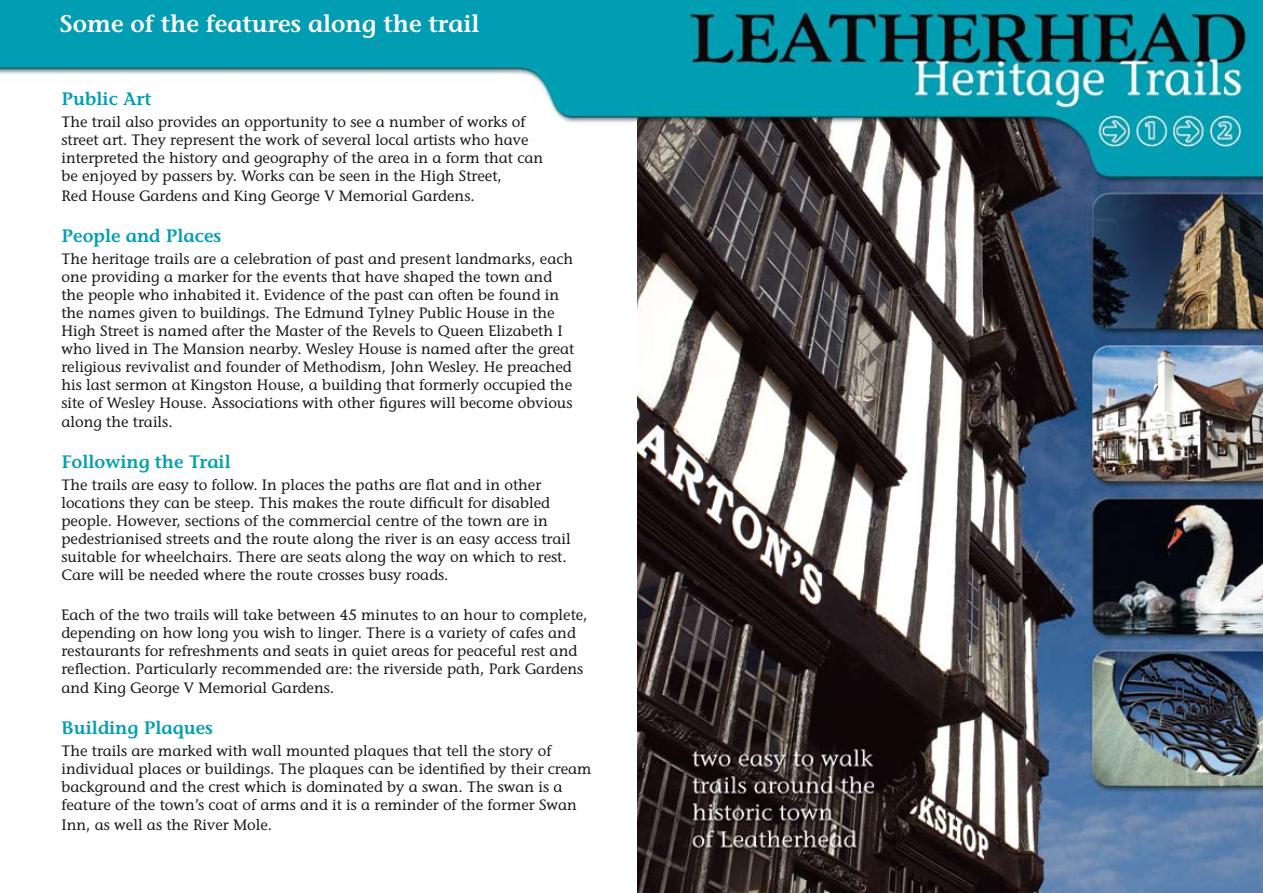
<style>
.page{position:relative;width:1263px;height:893px;background:#fff}
.page>*{position:absolute;margin:0;border:0;box-sizing:border-box;transform-origin:0 0}
.t1{font:600 24px "Stone Informal";color:#fff}
.t2{font:600 18px "Stone Informal";color:#009fb2}
.t3{font:15px/18px "Stone Informal";color:#1b1c20}
</style>
<div class="page">
<img style="left:0;top:0;width:637px;height:123px">
<img style="left:637px;top:0;width:626px;height:893px">
<h1 class="t1" style="left:60px;top:9px;width:421px">Some of the features along the trail</h1>
<p class="t2" style="left:61px;top:88px;width:91px">Public Art</p>
<p class="t3" style="left:61px;top:113px;width:483px">The trail also provides an opportunity to see a number of works of street art. They represent the work of several local artists who have interpreted the history and geography of the area in a form that can be enjoyed by passers by. Works can be seen in the High Street,</p>
<p class="t3" style="left:61px;top:187px;width:415px">Red House Gardens and King George V Memorial Gardens.</p>
<p class="t2" style="left:61px;top:224px;width:161px">People and Places</p>
<p class="t3" style="left:61px;top:250px;width:514px">The heritage trails are a celebration of past and present landmarks, each one providing a marker for the events that have shaped the town and the people who inhabited it. Evidence of the past can often be found in the names given to buildings. The Edmund Tylney Public House in the High Street is named after the Master of the Revels to Queen Elizabeth I who lived in The Mansion nearby. Wesley House is named after the great religious revivalist and founder of Methodism, John Wesley. He preached his last sermon at Kingston House, a building that formerly occupied the site of Wesley House. Associations with other figures will become obvious</p>
<p class="t3" style="left:61px;top:413px;width:113px">along the trails.</p>
<p class="t2" style="left:61px;top:451px;width:171px">Following the Trail</p>
<p class="t3" style="left:61px;top:476px;width:511px">The trails are easy to follow. In places the paths are flat and in other locations they can be steep. This makes the route difficult for disabled people. However, sections of the commercial centre of the town are in pedestrianised streets and the route along the river is an easy access trail suitable for wheelchairs. There are seats along the way on which to rest.<br>Care will be needed where the route crosses busy roads.</p>
<p class="t3" style="left:61px;top:605px;width:528px">Each of the two trails will take between 45 minutes to an hour to complete, depending on how long you wish to linger. There is a variety of cafes and restaurants for refreshments and seats in quiet areas for peaceful rest and reflection. Particularly recommended are: the riverside path, Park Gardens</p>
<p class="t3" style="left:61px;top:679px;width:274px">and King George V Memorial Gardens.</p>
<p class="t2" style="left:61px;top:717px;width:153px">Building Plaques</p>
<p class="t3" style="left:61px;top:742px;width:532px">The trails are marked with wall mounted plaques that tell the story of individual places or buildings. The plaques can be identified by their cream background and the crest which is dominated by a swan. The swan is a feature of the town’s coat of arms and it is a reminder of the former Swan</p>
<p class="t3" style="left:61px;top:815px;width:212px">Inn, as well as the River Mole.</p>
</div>
